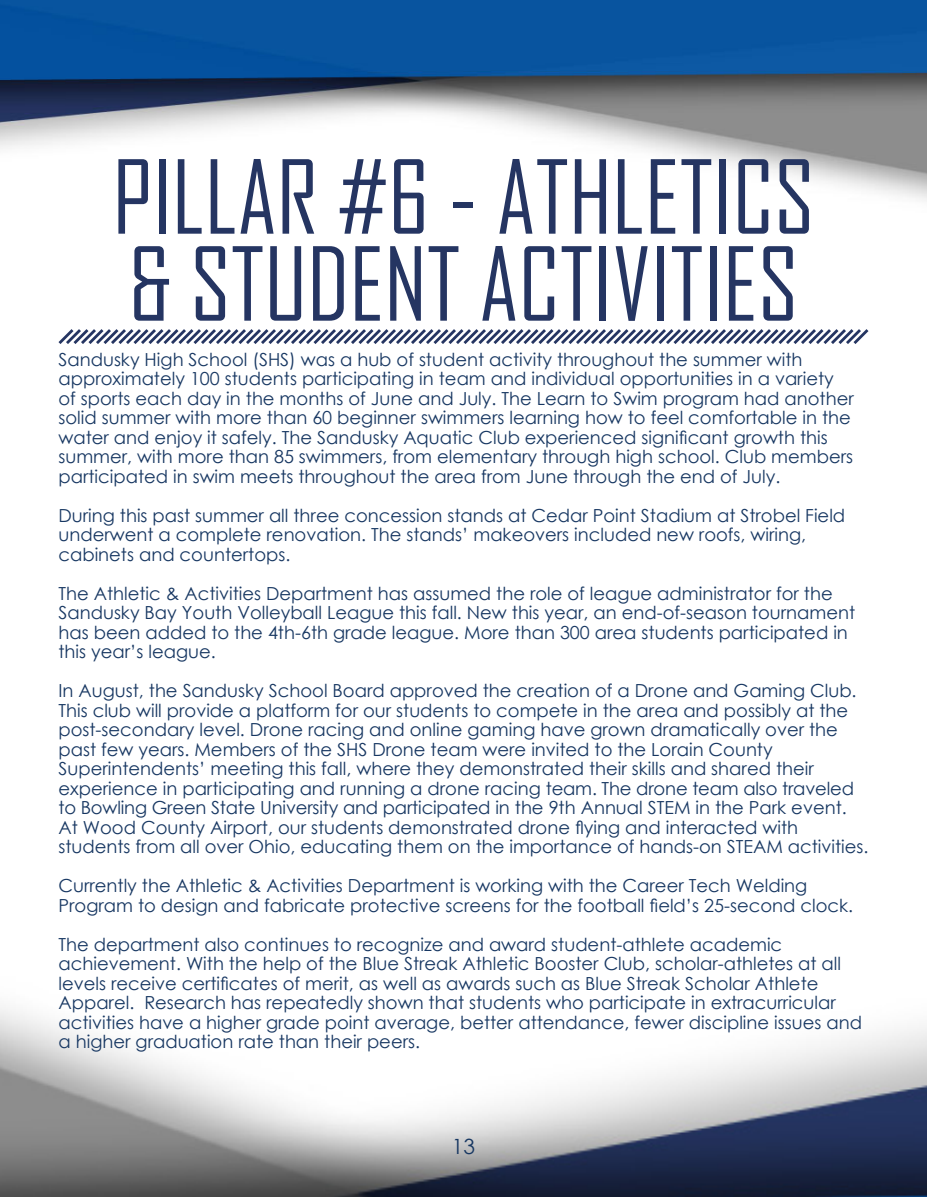
<style>
.page{position:relative;width:927px;height:1197px;background:#fff}
.page>*{position:absolute;margin:0;border:0;box-sizing:border-box;transform-origin:0 0}
.t1{font:97.5px "Agency FB";color:#253562}
.Paragraph_Style_1{font:21px "Century Gothic";color:#173762}
.t2{font:18px/19.5px "Century Gothic";color:#173762}
</style>
<div class="page">
<img style="left:0;top:0;width:927px;height:201px">
<img style="left:0;top:1007px;width:927px;height:190px">
<svg style="left:58px;top:329px;width:811px;height:15px"></svg>
<p class="t1" style="left:112px;top:138px;width:704px">PILLAR #6 - ATHLETICS</p>
<p class="t1" style="left:129px;top:225px;width:671px">&amp; STUDENT ACTIVITIES</p>
<p class="t2" style="left:58px;top:349px;width:745px">Sandusky High School (SHS) was a hub of student activity throughout the summer with</p>
<p class="t2" style="left:58px;top:369px;width:797px">approximately 100 students participating in team and individual opportunities in a variety of sports each day in the months of June and July. The Learn to Swim program had another solid summer with more than 60 beginner swimmers learning how to feel comfortable in the water and enjoy it safely. The Sandusky Aquatic Club experienced significant growth this summer, with more than 85 swimmers, from elementary through high school. Club members participated in swim meets throughout the area from June through the end of July.</p>
<p class="t2" style="left:58px;top:505px;width:788px">During this past summer all three concession stands at Cedar Point Stadium at Strobel Field underwent a complete renovation. The stands’ makeovers included new roofs, wiring,</p>
<p class="t2" style="left:58px;top:544px;width:233px">cabinets and countertops.</p>
<p class="t2" style="left:58px;top:583px;width:798px">The Athletic &amp; Activities Department has assumed the role of league administrator for the Sandusky Bay Youth Volleyball League this fall. New this year, an end-of-season tournament has been added to the 4th-6th grade league. More than 300 area students participated in this year’s league.</p>
<p class="t2" style="left:58px;top:681px;width:800px">In August, the Sandusky School Board approved the creation of a Drone and Gaming Club.<br>This club will provide a platform for our students to compete in the area and possibly at the post-secondary level. Drone racing and online gaming have grown dramatically over the past few years. Members of the SHS Drone team were invited to the Lorain County</p>
<p class="t2" style="left:58px;top:759px;width:757px">Superintendents’ meeting this fall, where they demonstrated their skills and shared their</p>
<p class="t2" style="left:58px;top:778px;width:797px">experience in participating and running a drone racing team. The drone team also traveled to Bowling Green State University and participated in the 9th Annual STEM in the Park event.<br>At Wood County Airport, our students demonstrated drone flying and interacted with</p>
<p class="t2" style="left:58px;top:837px;width:811px">students from all over Ohio, educating them on the importance of hands-on STEAM activities.</p>
<p class="t2" style="left:58px;top:876px;width:750px">Currently the Athletic &amp; Activities Department is working with the Career Tech Welding</p>
<p class="t2" style="left:58px;top:895px;width:796px">Program to design and fabricate protective screens for the football field’s 25-second clock.</p>
<p class="t2" style="left:58px;top:934px;width:725px">The department also continues to recognize and award student-athlete academic</p>
<p class="t2" style="left:58px;top:954px;width:784px">achievement. With the help of the Blue Streak Athletic Booster Club, scholar-athletes at all levels receive certificates of merit, as well as awards such as Blue Streak Scholar Athlete</p>
<p class="t2" style="left:58px;top:993px;width:805px">Apparel. Research has repeatedly shown that students who participate in extracurricular activities have a higher grade point average, better attendance, fewer discipline issues and a higher graduation rate than their peers.</p>
<p class="Paragraph_Style_1" style="left:452px;top:1132px;width:25px">13</p>
</div>
